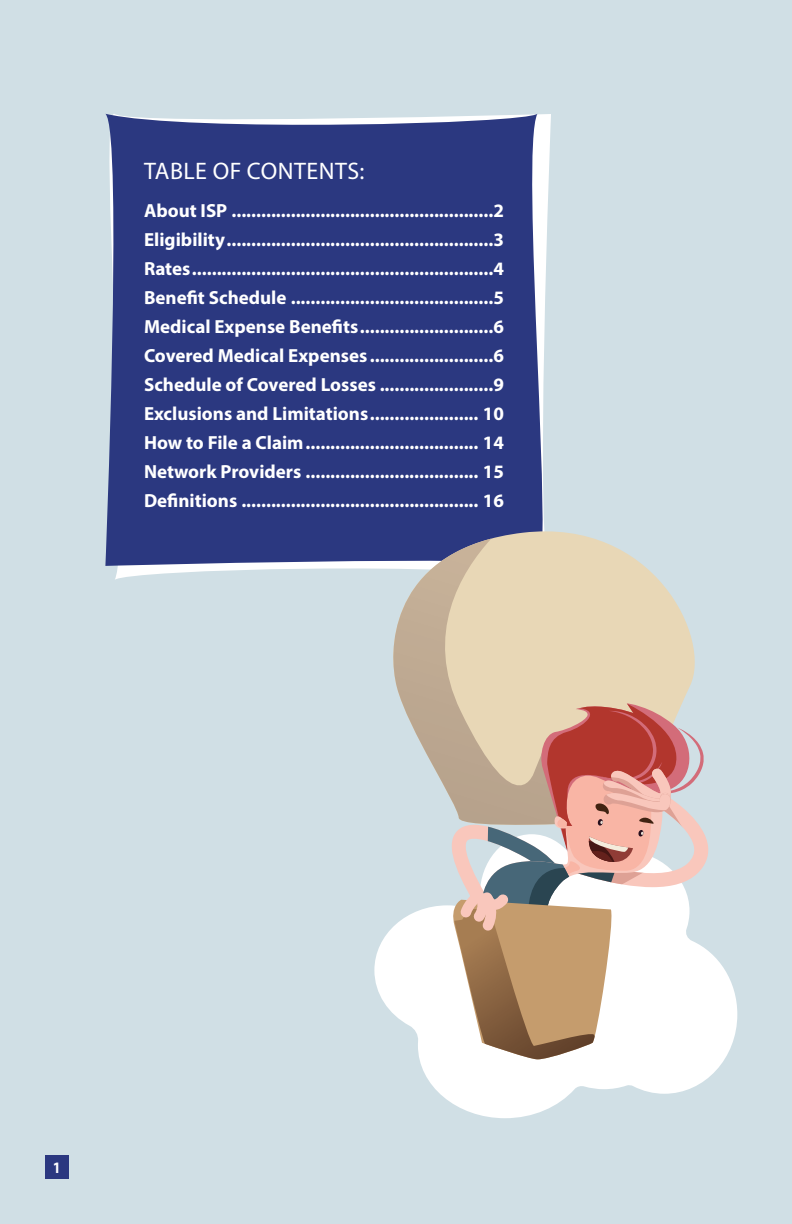
<style>
.page{position:relative;width:792px;height:1224px;background:#d0dfe5}
.page>*{position:absolute;margin:0;border:0;box-sizing:border-box;transform-origin:0 0}
.t1{font:24px "Myriad Pro";letter-spacing:.02em;color:#fff}
.t2{font:700 19px/29px "Myriad Pro";color:#fff;text-align:justify}
.t3{font:700 16px "Myriad Pro";color:#fff;scale:.9 1}
</style>
<div class="page">
<div style="left:45px;top:1155px;width:24px;height:24px;background:#2b3880"></div>
<svg style="left:105px;top:114px;width:446px;height:463px;background:#3a4689"></svg>
<svg style="left:374px;top:905px;width:363px;height:213px;fill:#fff"></svg>
<svg style="left:393px;top:531px;width:302px;height:172px;fill:#e8d7b6"></svg>
<svg style="left:387px;top:539px;width:260px;height:251px;background:#d7cab3"></svg>
<svg style="left:446px;top:703px;width:262px;height:356px;background:#d2b4a6"></svg>
<p class="t1" style="left:144px;top:156px;width:222px">TABLE OF CONTENTS:</p>
<p class="t2" style="left:144px;top:196px;width:361px">About ISP .....................................................2<br>Eligibility......................................................3<br>Rates.............................................................4<br>Benefit Schedule .........................................5<br>Medical Expense Benefits...........................6<br>Covered Medical Expenses .........................6<br>Schedule of Covered Losses .......................9<br>Exclusions and Limitations...................... 10<br>How to File a Claim................................... 14<br>Network Providers ................................... 15<br>Definitions ................................................ 16</p>
<p class="t3" style="left:53px;top:1157px;width:10px">1</p>
</div>
